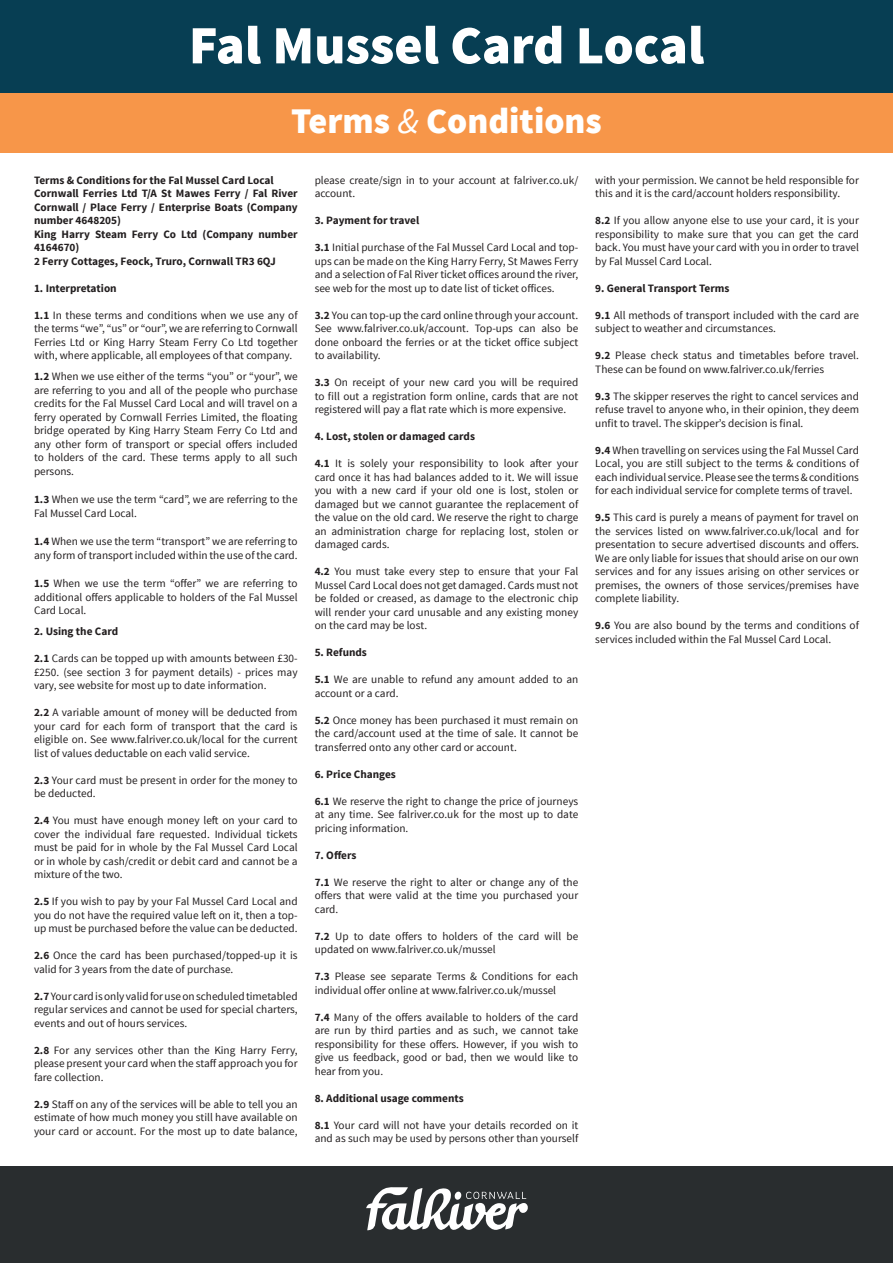
<style>
.page{position:relative;width:893px;height:1263px;background:#fff}
.page>*{position:absolute;margin:0;border:0;box-sizing:border-box;transform-origin:0 0}
.t1{font:900 54px "Source Sans Pro";color:#fff}
.t2{font:900 36px "Source Sans Pro";color:#fff}
.Normal__Web{font:11.25px/13.5px "Source Sans Pro";color:#231f20;text-align:justify}
.t3{font:700 11.25px/13.5px "Source Sans Pro";color:#231f20;text-align:justify}
.s1{font-weight:400;font-style:italic}
.s2{font-weight:700}
</style>
<div class="page">
<div style="left:0;top:0;width:893px;height:94px;background:#073e53"></div>
<div style="left:0;top:94px;width:893px;height:59px;background:#f79649"></div>
<div style="left:1px;top:1166px;width:892px;height:97px;background:#292d2f"></div>
<svg style="left:366px;top:1187px;width:162px;height:43px"></svg>
<p class="t1" style="left:189px;top:10px;width:517px">Fal Mussel Card Local</p>
<p class="t2" style="left:291px;top:98px;width:312px">Terms <span class="s1">&amp;</span> Conditions</p>
<p class="t3" style="left:34px;top:173px;width:241px">Terms &amp; Conditions for the Fal Mussel Card Local</p>
<p class="t3" style="left:34px;top:187px;width:265px">Cornwall Ferries Ltd T/A St Mawes Ferry / Fal River Cornwall / Place Ferry / Enterprise Boats (Company number 4648205)</p>
<p class="t3" style="left:34px;top:227px;width:265px">King Harry Steam Ferry Co Ltd (Company number<br>4164670)</p>
<p class="t3" style="left:34px;top:254px;width:243px">2 Ferry Cottages, Feock, Truro, Cornwall TR3 6QJ</p>
<p class="t3" style="left:34px;top:281px;width:84px">1. Interpretation</p>
<p class="Normal__Web" style="left:34px;top:308px;width:265px"><span class="s2">1.1</span> In these terms and conditions when we use any of the terms “we”, “us” or “our”, we are referring to Cornwall Ferries Ltd or King Harry Steam Ferry Co Ltd together with, where applicable, all employees of that company.</p>
<p class="Normal__Web" style="left:34px;top:370px;width:265px"><span class="s2">1.2</span> When we use either of the terms “you” or “your”, we are referring to you and all of the people who purchase credits for the Fal Mussel Card Local and will travel on a ferry operated by Cornwall Ferries Limited, the floating bridge operated by King Harry Steam Ferry Co Ltd and any other form of transport or special offers included to holders of the card. These terms apply to all such persons.</p>
<p class="Normal__Web" style="left:34px;top:493px;width:265px"><span class="s2">1.3</span> When we use the term “card”, we are referring to the<br>Fal Mussel Card Local.</p>
<p class="Normal__Web" style="left:34px;top:535px;width:265px"><span class="s2">1.4</span> When we use the term “transport” we are referring to any form of transport included within the use of the card.</p>
<p class="Normal__Web" style="left:34px;top:577px;width:265px"><span class="s2">1.5</span> When we use the term “offer” we are referring to additional offers applicable to holders of the Fal Mussel Card Local.</p>
<p class="t3" style="left:34px;top:625px;width:86px">2. Using the Card</p>
<p class="Normal__Web" style="left:34px;top:652px;width:265px"><span class="s2">2.1</span> Cards can be topped up with amounts between £30- £250. (see section 3 for payment details) - prices may vary, see website for most up to date information.</p>
<p class="Normal__Web" style="left:34px;top:706px;width:265px"><span class="s2">2.2</span> A variable amount of money will be deducted from your card for each form of transport that the card is eligible on. See www.falriver.co.uk/local for the current list of values deductable on each valid service.</p>
<p class="Normal__Web" style="left:34px;top:773px;width:265px"><span class="s2">2.3</span> Your card must be present in order for the money to be deducted.</p>
<p class="Normal__Web" style="left:34px;top:814px;width:265px"><span class="s2">2.4</span> You must have enough money left on your card to cover the individual fare requested. Individual tickets must be paid for in whole by the Fal Mussel Card Local or in whole by cash/credit or debit card and cannot be a mixture of the two.</p>
<p class="Normal__Web" style="left:34px;top:895px;width:265px"><span class="s2">2.5</span> If you wish to pay by your Fal Mussel Card Local and you do not have the required value left on it, then a top&shy;up must be purchased before the value can be deducted.</p>
<p class="Normal__Web" style="left:34px;top:949px;width:265px"><span class="s2">2.6</span> Once the card has been purchased/topped-up it is valid for 3 years from the date of purchase.</p>
<p class="Normal__Web" style="left:34px;top:989px;width:265px"><span class="s2">2.7</span> Your card is only valid for use on scheduled timetabled regular services and cannot be used for special charters, events and out of hours services.</p>
<p class="Normal__Web" style="left:34px;top:1043px;width:265px"><span class="s2">2.8</span> For any services other than the King Harry Ferry, please present your card when the staff approach you for fare collection.</p>
<p class="Normal__Web" style="left:34px;top:1097px;width:265px"><span class="s2">2.9</span> Staff on any of the services will be able to tell you an estimate of how much money you still have available on your card or account. For the most up to date balance,</p>
<p class="Normal__Web" style="left:315px;top:173px;width:265px">please create/sign in to your account at falriver.co.uk/ account.</p>
<p class="t3" style="left:315px;top:214px;width:106px">3. Payment for travel</p>
<p class="Normal__Web" style="left:315px;top:241px;width:265px"><span class="s2">3.1</span> Initial purchase of the Fal Mussel Card Local and top&shy;ups can be made on the King Harry Ferry, St Mawes Ferry and a selection of Fal River ticket offices around the river, see web for the most up to date list of ticket offices.</p>
<p class="Normal__Web" style="left:315px;top:308px;width:265px"><span class="s2">3.2</span> You can top-up the card online through your account.<br>See www.falriver.co.uk/account. Top-ups can also be done onboard the ferries or at the ticket office subject to availability.</p>
<p class="Normal__Web" style="left:315px;top:376px;width:265px"><span class="s2">3.3</span> On receipt of your new card you will be required to fill out a registration form online, cards that are not registered will pay a flat rate which is more expensive.</p>
<p class="t3" style="left:315px;top:430px;width:162px">4. Lost, stolen or damaged cards</p>
<p class="Normal__Web" style="left:315px;top:457px;width:265px"><span class="s2">4.1</span> It is solely your responsibility to look after your card once it has had balances added to it. We will issue you with a new card if your old one is lost, stolen or damaged but we cannot guarantee the replacement of the value on the old card. We reserve the right to charge an administration charge for replacing lost, stolen or damaged cards.</p>
<p class="Normal__Web" style="left:315px;top:565px;width:265px"><span class="s2">4.2</span> You must take every step to ensure that your Fal Mussel Card Local does not get damaged. Cards must not be folded or creased, as damage to the electronic chip will render your card unusable and any existing money on the card may be lost.</p>
<p class="t3" style="left:315px;top:646px;width:54px">5. Refunds</p>
<p class="Normal__Web" style="left:315px;top:673px;width:265px"><span class="s2">5.1</span> We are unable to refund any amount added to an account or a card.</p>
<p class="Normal__Web" style="left:315px;top:713px;width:265px"><span class="s2">5.2</span> Once money has been purchased it must remain on the card/account used at the time of sale. It cannot be transferred onto any other card or account.</p>
<p class="t3" style="left:315px;top:767px;width:83px">6. Price Changes</p>
<p class="Normal__Web" style="left:315px;top:794px;width:265px"><span class="s2">6.1</span> We reserve the right to change the price of journeys at any time. See falriver.co.uk for the most up to date pricing information.</p>
<p class="t3" style="left:315px;top:848px;width:43px">7. Offers</p>
<p class="Normal__Web" style="left:315px;top:875px;width:265px"><span class="s2">7.1</span> We reserve the right to alter or change any of the offers that were valid at the time you purchased your card.</p>
<p class="Normal__Web" style="left:315px;top:929px;width:265px"><span class="s2">7.2</span> Up to date offers to holders of the card will be updated on www.falriver.co.uk/mussel</p>
<p class="Normal__Web" style="left:315px;top:970px;width:265px"><span class="s2">7.3</span> Please see separate Terms &amp; Conditions for each individual offer online at www.falriver.co.uk/mussel</p>
<p class="Normal__Web" style="left:315px;top:1010px;width:265px"><span class="s2">7.4</span> Many of the offers available to holders of the card are run by third parties and as such, we cannot take responsibility for these offers. However, if you wish to give us feedback, good or bad, then we would like to hear from you.</p>
<p class="t3" style="left:315px;top:1091px;width:151px">8. Additional usage comments</p>
<p class="Normal__Web" style="left:315px;top:1118px;width:265px"><span class="s2">8.1</span> Your card will not have your details recorded on it and as such may be used by persons other than yourself</p>
<p class="Normal__Web" style="left:595px;top:173px;width:265px">with your permission. We cannot be held responsible for this and it is the card/account holders responsibility.</p>
<p class="Normal__Web" style="left:595px;top:214px;width:265px"><span class="s2">8.2</span> If you allow anyone else to use your card, it is your responsibility to make sure that you can get the card back. You must have your card with you in order to travel by Fal Mussel Card Local.</p>
<p class="t3" style="left:595px;top:281px;width:136px">9. General Transport Terms</p>
<p class="Normal__Web" style="left:595px;top:308px;width:265px"><span class="s2">9.1</span> All methods of transport included with the card are subject to weather and circumstances.</p>
<p class="Normal__Web" style="left:595px;top:349px;width:265px"><span class="s2">9.2</span> Please check status and timetables before travel.<br>These can be found on www.falriver.co.uk/ferries</p>
<p class="Normal__Web" style="left:595px;top:389px;width:265px"><span class="s2">9.3</span> The skipper reserves the right to cancel services and refuse travel to anyone who, in their opinion, they deem unfit to travel. The skipper’s decision is final.</p>
<p class="Normal__Web" style="left:595px;top:443px;width:265px"><span class="s2">9.4</span> When travelling on services using the Fal Mussel Card Local, you are still subject to the terms &amp; conditions of each individual service. Please see the terms &amp; conditions for each individual service for complete terms of travel.</p>
<p class="Normal__Web" style="left:595px;top:511px;width:265px"><span class="s2">9.5</span> This card is purely a means of payment for travel on the services listed on www.falriver.co.uk/local and for presentation to secure advertised discounts and offers.<br>We are only liable for issues that should arise on our own services and for any issues arising on other services or premises, the owners of those services/premises have complete liability.</p>
<p class="Normal__Web" style="left:595px;top:619px;width:265px"><span class="s2">9.6</span> You are also bound by the terms and conditions of services included within the Fal Mussel Card Local.</p>
</div>
